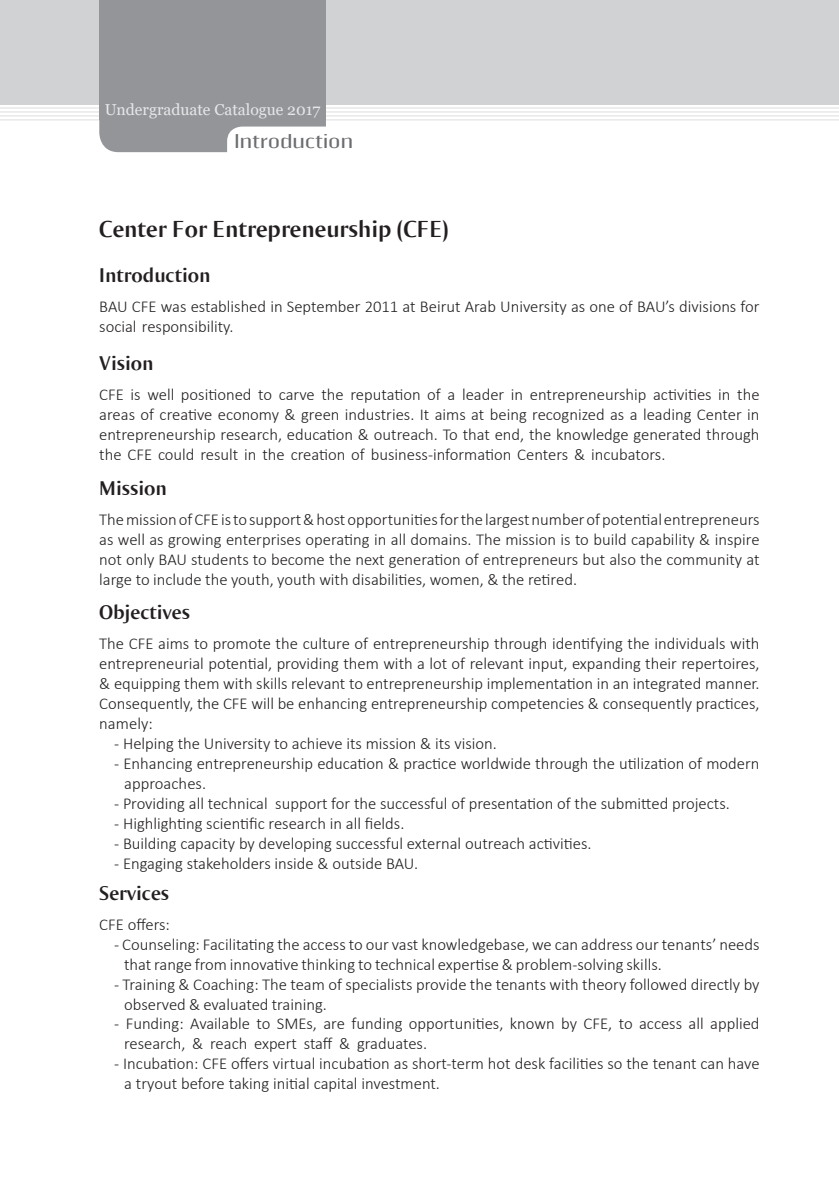
<style>
.page{position:relative;width:839px;height:1201px;background:#fff}
.page>*{position:absolute;margin:0;border:0;box-sizing:border-box;transform-origin:0 0}
.Main_title_in_introd{font:700 24.5px "Ogirema";color:#231f20}
.introduction_title_f{font:700 21px "Ogirema";color:#231f20}
.t1{font:700 17.5px "Resagnicto";color:#6c6d70}
.Text{font:300 16.62px/19.9px "Calibri";color:#231f20;text-align:justify}
.options{font:300 16.62px/19.9px "Calibri";color:#231f20}
.t2{font:15.75px "Georgia";color:#e6e7e9}
</style>
<div class="page">
<hr style="left:0;top:120px;width:838px;height:1px;background:#dcdddf">
<hr style="left:0;top:116px;width:838px;height:1px;background:#dcdddf">
<hr style="left:0;top:112px;width:838px;height:1px;background:#dcdddf">
<hr style="left:0;top:108px;width:838px;height:1px;background:#dcdddf">
<div style="left:0;top:0;width:823px;height:104px;background:#d1d2d4"></div>
<div style="left:823px;top:0;width:15px;height:104px;background:#d1d2d4"></div>
<div style="left:99px;top:0;width:227px;height:120px;background:#939598"></div>
<svg style="left:99px;top:108px;width:290px;height:45px"></svg>
<p class="t2" style="left:105px;top:100px;width:217px">Undergraduate Catalogue 2017</p>
<p class="t1" style="left:234px;top:130px;width:120px">Introduction</p>
<p class="Main_title_in_introd" style="left:99px;top:213px;width:350px">Center For Entrepreneurship (CFE)</p>
<p class="introduction_title_f" style="left:99px;top:262px;width:113px">Introduction</p>
<p class="Text" style="left:99px;top:296px;width:661px">BAU CFE was established in September 2011 at Beirut Arab University as one of BAU’s divisions for social responsibility.</p>
<p class="introduction_title_f" style="left:99px;top:350px;width:56px">Vision</p>
<p class="Text" style="left:99px;top:384px;width:661px">CFE is well positioned to carve the reputation of a leader in entrepreneurship activities in the areas of creative economy &amp; green industries. It aims at being recognized as a leading Center in entrepreneurship research, education &amp; outreach. To that end, the knowledge generated through the CFE could result in the creation of business-information Centers &amp; incubators.</p>
<p class="introduction_title_f" style="left:99px;top:475px;width:69px">Mission</p>
<p class="Text" style="left:99px;top:509px;width:661px">The mission of CFE is to support &amp; host opportunities for the largest number of potential entrepreneurs as well as growing enterprises operating in all domains. The mission is to build capability &amp; inspire not only BAU students to become the next generation of entrepreneurs but also the community at large to include the youth, youth with disabilities, women, &amp; the retired.</p>
<p class="introduction_title_f" style="left:99px;top:599px;width:92px">Objectives</p>
<p class="Text" style="left:99px;top:633px;width:661px">The CFE aims to promote the culture of entrepreneurship through identifying the individuals with entrepreneurial potential, providing them with a lot of relevant input, expanding their repertoires, &amp; equipping them with skills relevant to entrepreneurship implementation in an integrated manner.<br>Consequently, the CFE will be enhancing entrepreneurship competencies &amp; consequently practices, namely:</p>
<p class="options" style="left:114px;top:733px;width:384px">- Helping the University to achieve its mission &amp; its vision.</p>
<p class="options" style="left:124px;top:753px;width:636px;text-indent:-10px">- Enhancing entrepreneurship education &amp; practice worldwide through the utilization of modern approaches.</p>
<p class="options" style="left:114px;top:793px;width:617px">- Providing all technical support for the successful of presentation of the submitted projects.</p>
<p class="options" style="left:114px;top:813px;width:292px">- Highlighting scientific research in all fields.</p>
<p class="options" style="left:114px;top:833px;width:479px">- Building capacity by developing successful external outreach activities.</p>
<p class="options" style="left:114px;top:853px;width:305px">- Engaging stakeholders inside &amp; outside BAU.</p>
<p class="introduction_title_f" style="left:99px;top:880px;width:71px">Services</p>
<p class="Text" style="left:99px;top:914px;width:72px">CFE offers:</p>
<p class="options" style="left:124px;top:934px;width:636px;text-indent:-10px">- Counseling: Facilitating the access to our vast knowledgebase, we can address our tenants’ needs that range from innovative thinking to technical expertise &amp; problem-solving skills.</p>
<p class="options" style="left:124px;top:973px;width:636px;text-indent:-10px">- Training &amp; Coaching: The team of specialists provide the tenants with theory followed directly by observed &amp; evaluated training.</p>
<p class="options" style="left:124px;top:1013px;width:636px;text-indent:-10px">- Funding: Available to SMEs, are funding opportunities, known by CFE, to access all applied research, &amp; reach expert staff &amp; graduates.</p>
<p class="options" style="left:124px;top:1053px;width:636px;text-indent:-10px">- Incubation: CFE offers virtual incubation as short-term hot desk facilities so the tenant can have a tryout before taking initial capital investment.</p>
</div>
